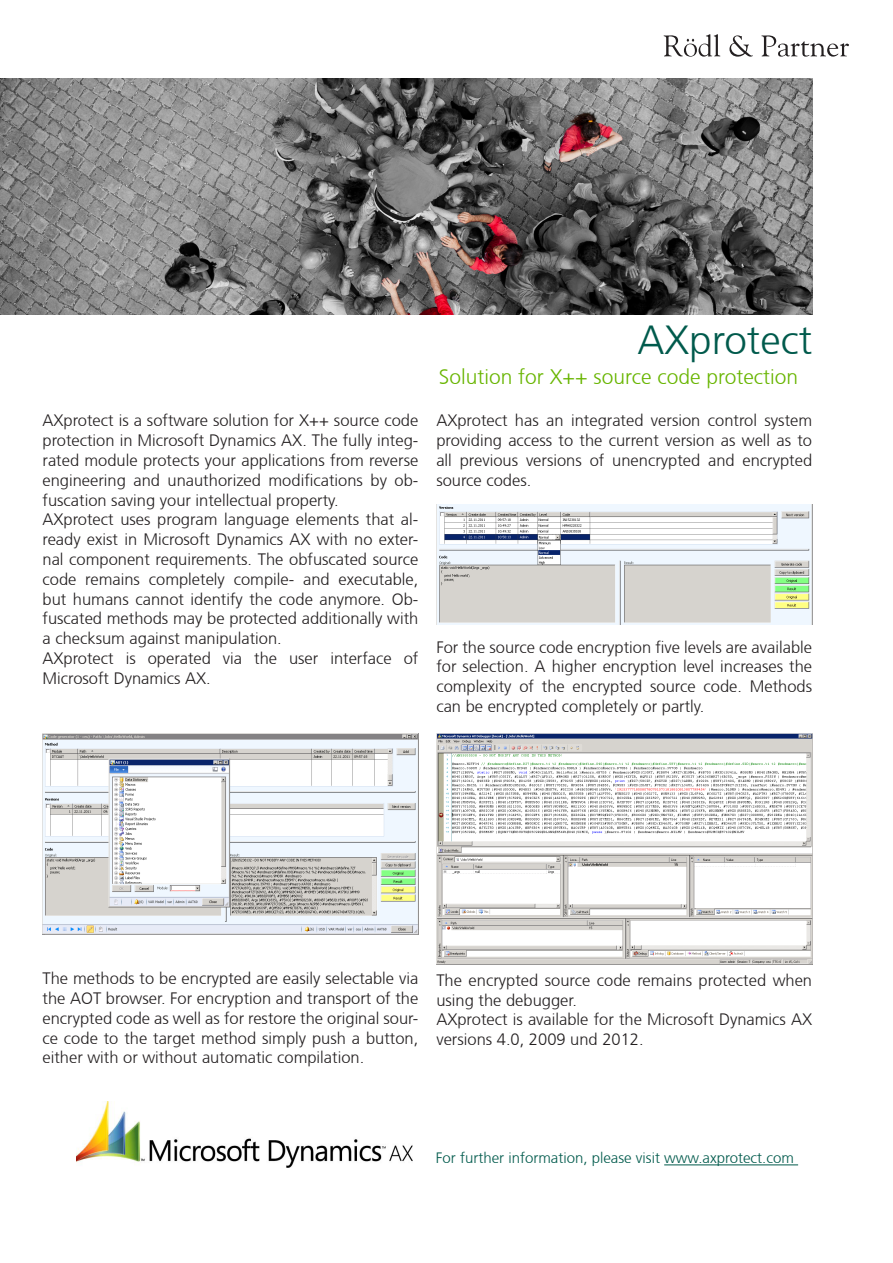
<style>
.page{position:relative;width:893px;height:1263px;background:#fff}
.page>*{position:absolute;margin:0;border:0;box-sizing:border-box;transform-origin:0 0}
.t1{font:300 40.5px "Frutiger CE";color:#005a4c}
.t2{font:300 21px "Frutiger CE";color:#68b500}
.t3{font:300 16.5px/19.8px "Frutiger CE";color:#231f20;text-align:justify}
.t4{font:300 15px "Frutiger CE";color:#005a4c}
</style>
<div class="page">
<svg style="left:664px;top:34px;width:56px;height:23px"></svg>
<svg style="left:729px;top:35px;width:24px;height:22px"></svg>
<svg style="left:761px;top:35px;width:88px;height:22px"></svg>
<img style="left:0;top:79px;width:812px;height:236px">
<img style="left:43px;top:734px;width:375px;height:200px">
<img style="left:77px;top:1101px;width:336px;height:66px">
<img style="left:436px;top:504px;width:376px;height:120px">
<img style="left:436px;top:734px;width:376px;height:230px">
<hr style="left:664px;top:1164px;width:134px;height:1px;background:#005a4c">
<p class="t3" style="left:43px;top:411px;width:377px;text-align:left">AXprotect is a software solution for X++ source code protection in Microsoft Dynamics AX. The fully integ&shy;rated module protects your applications from reverse engineering and unauthorized modifications by ob&shy;fuscation saving your intellectual property.<br>AXprotect uses program language elements that al&shy;ready exist in Microsoft Dynamics AX with no exter&shy;nal component requirements. The obfuscated source code remains completely compile- and executable, but humans cannot identify the code anymore. Ob&shy;fuscated methods may be protected additionally with a checksum against manipulation.<br>AXprotect is operated via the user interface of Microsoft Dynamics AX.</p>
<h1 class="t1" style="left:637px;top:317px;width:176px">AXprotect</h1>
<p class="t2" style="left:439px;top:365px;width:361px">Solution for X++ source code protection</p>
<p class="t3" style="left:436px;top:411px;width:377px">AXprotect has an integrated version control system providing access to the current version as well as to all previous versions of unencrypted and encrypted source codes.</p>
<p class="t3" style="left:436px;top:637px;width:377px">For the source code encryption five levels are available for selection. A higher encryption level increases the complexity of the encrypted source code. Methods can be encrypted completely or partly.</p>
<p class="t3" style="left:43px;top:968px;width:377px">The methods to be encrypted are easily selectable via the AOT browser. For encryption and transport of the encrypted code as well as for restore the original sour&shy;ce code to the target method simply push a button, either with or without automatic compilation.</p>
<p class="t3" style="left:436px;top:970px;width:377px;text-align:left">The encrypted source code remains protected when using the debugger.<br>AXprotect is available for the Microsoft Dynamics AX versions 4.0, 2009 und 2012.</p>
<p class="t4" style="left:436px;top:1149px;width:360px">For further information, please visit www.axprotect.com</p>
</div>
